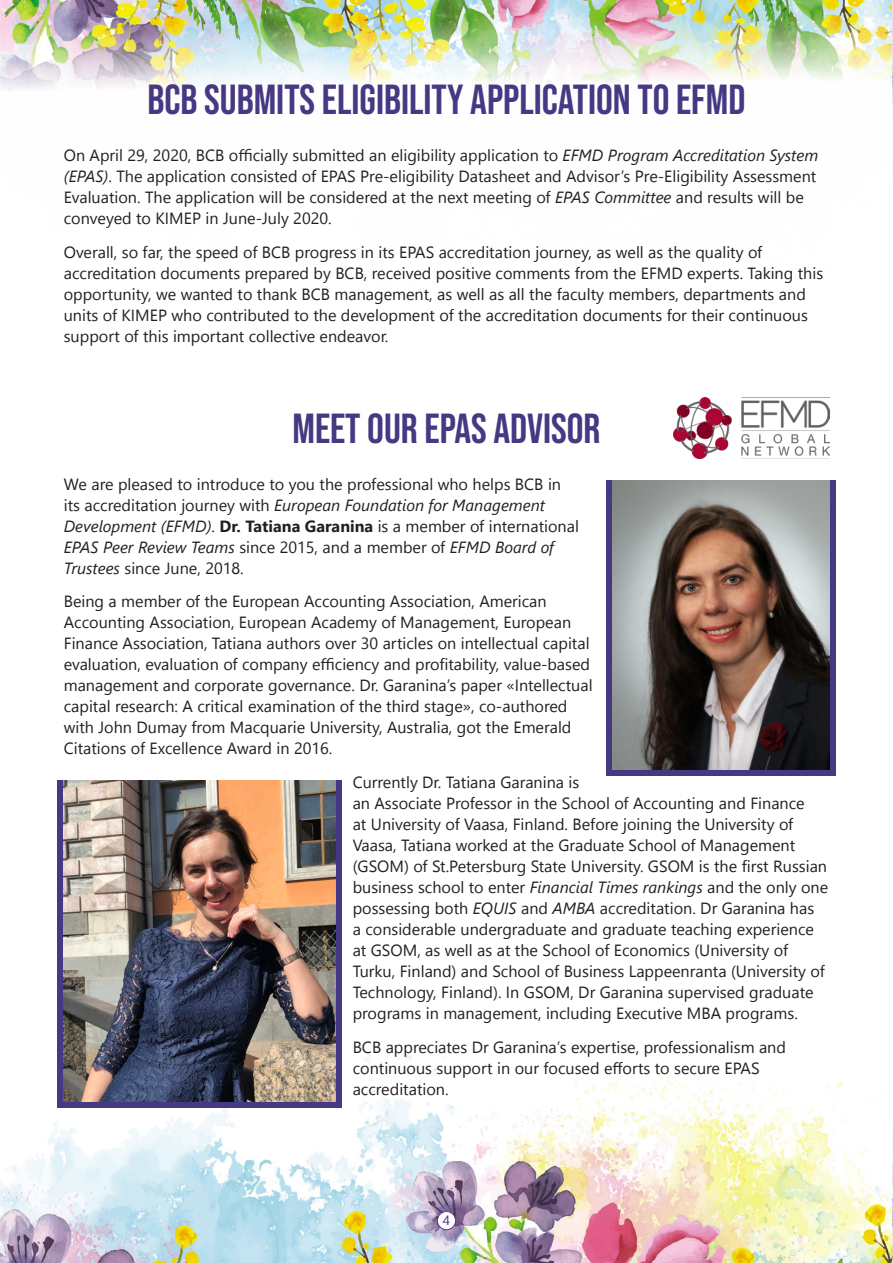
<style>
.page{position:relative;width:893px;height:1263px;background:#fff}
.page>*{position:absolute;margin:0;border:0;box-sizing:border-box;transform-origin:0 0}
.zogo{font:700 42px "Bebas Neue Pro";color:#463883}
.osn{font:16.2px/21px "Segoe UI";color:#231f20}
.t1{font:13.5px "Segoe UI";color:#463883}
.s1{font-style:italic}
.s2{font-weight:700}
</style>
<div class="page">
<img style="left:0;top:0;width:893px;height:103px">
<img style="left:0;top:1054px;width:892px;height:209px">
<div style="left:57px;top:780px;width:285px;height:328px;background:#463883"></div>
<div style="left:606px;top:480px;width:230px;height:296px;background:#463883"></div>
<img style="left:612px;top:480px;width:217px;height:290px">
<img style="left:64px;top:780px;width:272px;height:321px">
<img style="left:674px;top:398px;width:155px;height:60px">
<svg style="left:892px;top:1137px;width:1px;height:126px"></svg>
<svg style="left:437px;top:1211px;width:19px;height:19px"></svg>
<div style="left:438px;top:1212px;width:17px;height:17px;background:#fff;border-radius:50%"></div>
<p class="zogo" style="left:148px;top:76px;width:599px">BCB SUBMITS ELIGIBILITY APPLICATION TO EFMD</p>
<p class="osn" style="left:64px;top:144px;width:756px">On April 29, 2020, BCB officially submitted an eligibility application to <span class="s1">EFMD Program Accreditation System (EPAS)</span>. The application consisted of EPAS Pre-eligibility Datasheet and Advisor’s Pre-Eligibility Assessment Evaluation. The application will be considered at the next meeting of <span class="s1">EPAS Committee</span> and results will be conveyed to KIMEP in June-July 2020.</p>
<p class="osn" style="left:64px;top:241px;width:761px">Overall, so far, the speed of BCB progress in its EPAS accreditation journey, as well as the quality of accreditation documents prepared by BCB, received positive comments from the EFMD experts. Taking this opportunity, we wanted to thank BCB management, as well as all the faculty members, departments and units of KIMEP who contributed to the development of the accreditation documents for their continuous support of this important collective endeavor.</p>
<p class="zogo" style="left:292px;top:405px;width:309px">MEET OUR EPAS ADVISOR</p>
<p class="osn" style="left:64px;top:473px;width:517px">We are pleased to introduce to you the professional who helps BCB in its accreditation journey with <span class="s1">European Foundation for Management Development (EFMD)</span>. <span class="s2">Dr. Tatiana Garanina</span> is a member of international <span class="s1">EPAS Peer Review Teams</span> since 2015, and a member of <span class="s1">EFMD Board of Trustees</span> since June, 2018.</p>
<p class="osn" style="left:64px;top:591px;width:530px">Being a member of the European Accounting Association, American Accounting Association, European Academy of Management, European Finance Association, Tatiana authors over 30 articles on intellectual capital evaluation, evaluation of company efficiency and profitability, value-based management and corporate governance. Dr. Garanina’s paper «Intellectual capital research: A critical examination of the third stage», co-authored with John Dumay from Macquarie University, Australia, got the Emerald Citations of Excellence Award in 2016.</p>
<p class="osn" style="left:353px;top:772px;width:477px">Currently Dr. Tatiana Garanina is<br>an Associate Professor in the School of Accounting and Finance<br>at University of Vaasa, Finland. Before joining the University of Vaasa, Tatiana worked at the Graduate School of Management (GSOM) of St.Petersburg State University. GSOM is the first Russian business school to enter <span class="s1">Financial Times rankings</span> and the only one possessing both <span class="s1">EQUIS</span> and <span class="s1">AMBA</span> accreditation. Dr Garanina has<br>a considerable undergraduate and graduate teaching experience at GSOM, as well as at the School of Economics (University of Turku, Finland) and School of Business Lappeenranta (University of Technology, Finland). In GSOM, Dr Garanina supervised graduate programs in management, including Executive MBA programs.</p>
<p class="osn" style="left:353px;top:1036px;width:435px">BCB appreciates Dr Garanina’s expertise, professionalism and continuous support in our focused efforts to secure EPAS accreditation.</p>
<p class="t1" style="left:443px;top:1210px;width:9px">4</p>
</div>
